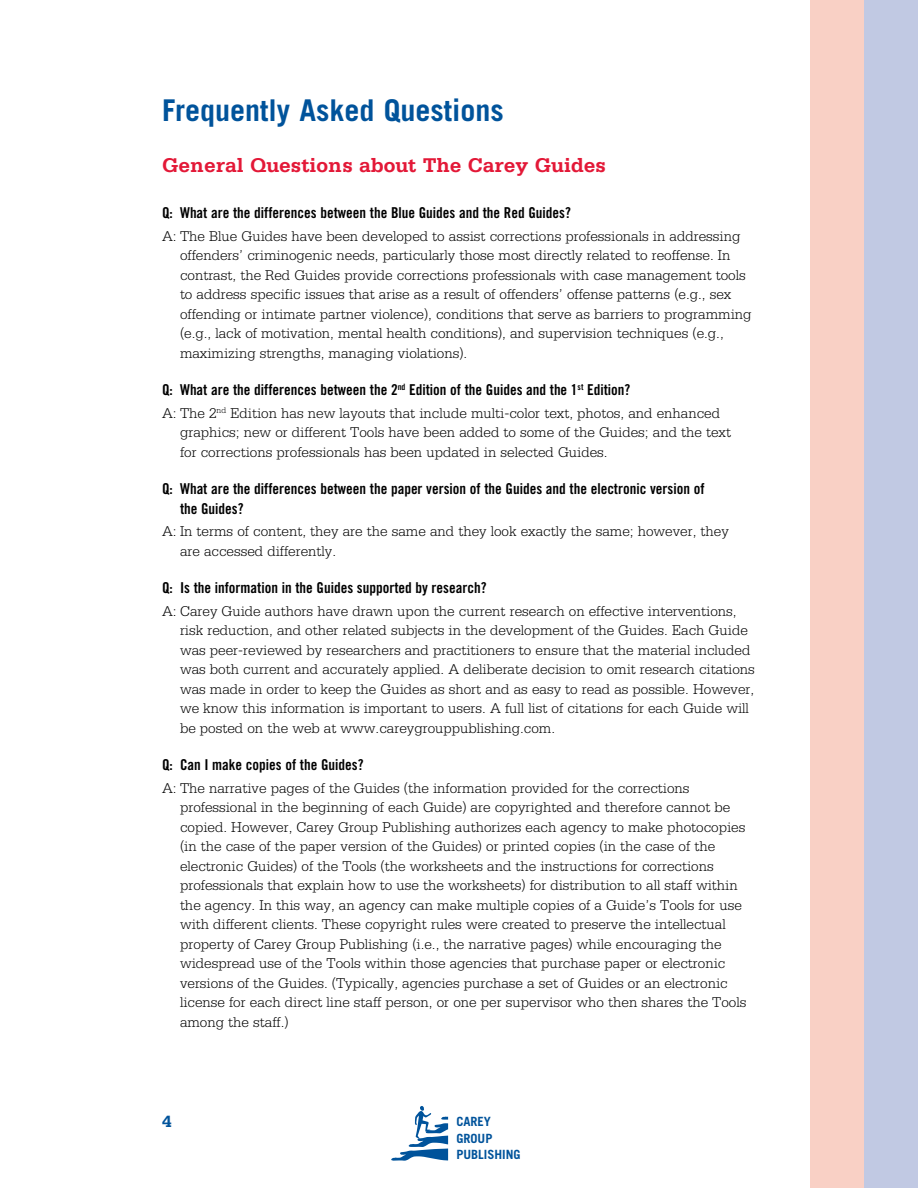
<style>
.page{position:relative;width:918px;height:1188px;background:#fff}
.page>*{position:absolute;margin:0;border:0;box-sizing:border-box;transform-origin:0 0}
.t1{font:700 30px "Trade Gothic";color:#00539b}
.t2{font:700 21px "Serifa";color:#e31837}
.t3{font:700 17.25px "Serifa";color:#00539b}
.t4{font:300 15px/19.5px "Serifa";color:#000}
.t5{font:15px/19.5px "Trade Gothic Bold Cond Twenty";color:#000}
.t6{font:700 12.75px/16.5px "Trade Gothic";color:#00539b}
</style>
<div class="page">
<div style="left:810px;top:0;width:108px;height:1188px;background:#f9d0c5"></div>
<svg style="left:391px;top:1106px;width:57px;height:55px"></svg>
<div style="left:864px;top:0;width:54px;height:1188px;background:#c1c9e3"></div>
<h1 class="t1" style="left:162px;top:92px;width:343px">Frequently Asked Questions</h1>
<h2 class="t2" style="left:162px;top:152px;width:446px">General Questions about The Carey Guides</h2>
<p class="t5" style="left:162px;top:203px;width:410px">Q: What are the differences between the Blue Guides and the Red Guides?</p>
<p class="t4" style="left:180px;top:226px;width:573px;text-indent:-18px">A: The Blue Guides have been developed to assist corrections professionals in addressing offenders’ criminogenic needs, particularly those most directly related to reoffense. In contrast, the Red Guides provide corrections professionals with case management tools to address specific issues that arise as a result of offenders’ offense patterns (e.g., sex offending or intimate partner violence), conditions that serve as barriers to programming (e.g., lack of motivation, mental health conditions), and supervision techniques (e.g., maximizing strengths, managing violations).</p>
<p class="t5" style="left:162px;top:380px;width:470px">Q: What are the differences between the 2<sup>nd</sup> Edition of the Guides and the 1<sup>st</sup> Edition?</p>
<p class="t4" style="left:180px;top:403px;width:553px;text-indent:-18px">A: The 2<sup>nd</sup> Edition has new layouts that include multi-color text, photos, and enhanced graphics; new or different Tools have been added to some of the Guides; and the text for corrections professionals has been updated in selected Guides.</p>
<p class="t5" style="left:180px;top:479px;width:526px;text-indent:-18px">Q: What are the differences between the paper version of the Guides and the electronic version of the Guides?</p>
<p class="t4" style="left:180px;top:521px;width:550px;text-indent:-18px">A: In terms of content, they are the same and they look exactly the same; however, they are accessed differently.</p>
<p class="t5" style="left:162px;top:578px;width:326px">Q: Is the information in the Guides supported by research?</p>
<p class="t4" style="left:180px;top:601px;width:576px;text-indent:-18px">A: Carey Guide authors have drawn upon the current research on effective interventions, risk reduction, and other related subjects in the development of the Guides. Each Guide was peer-reviewed by researchers and practitioners to ensure that the material included was both current and accurately applied. A deliberate decision to omit research citations was made in order to keep the Guides as short and as easy to read as possible. However, we know this information is important to users. A full list of citations for each Guide will be posted on the web at www.careygrouppublishing.com.</p>
<p class="t5" style="left:162px;top:755px;width:203px">Q: Can I make copies of the Guides?</p>
<p class="t4" style="left:180px;top:778px;width:568px;text-indent:-18px">A: The narrative pages of the Guides (the information provided for the corrections professional in the beginning of each Guide) are copyrighted and therefore cannot be copied. However, Carey Group Publishing authorizes each agency to make photocopies (in the case of the paper version of the Guides) or printed copies (in the case of the electronic Guides) of the Tools (the worksheets and the instructions for corrections professionals that explain how to use the worksheets) for distribution to all staff within the agency. In this way, an agency can make multiple copies of a Guide’s Tools for use with different clients. These copyright rules were created to preserve the intellectual property of Carey Group Publishing (i.e., the narrative pages) while encouraging the widespread use of the Tools within those agencies that purchase paper or electronic versions of the Guides. (Typically, agencies purchase a set of Guides or an electronic license for each direct line staff person, or one per supervisor who then shares the Tools among the staff.)</p>
<p class="t3" style="left:162px;top:1111px;width:11px">4</p>
<p class="t6" style="left:456px;top:1113px;width:66px">CAREY<br>GROUP<br>PUBLISHING</p>
</div>
